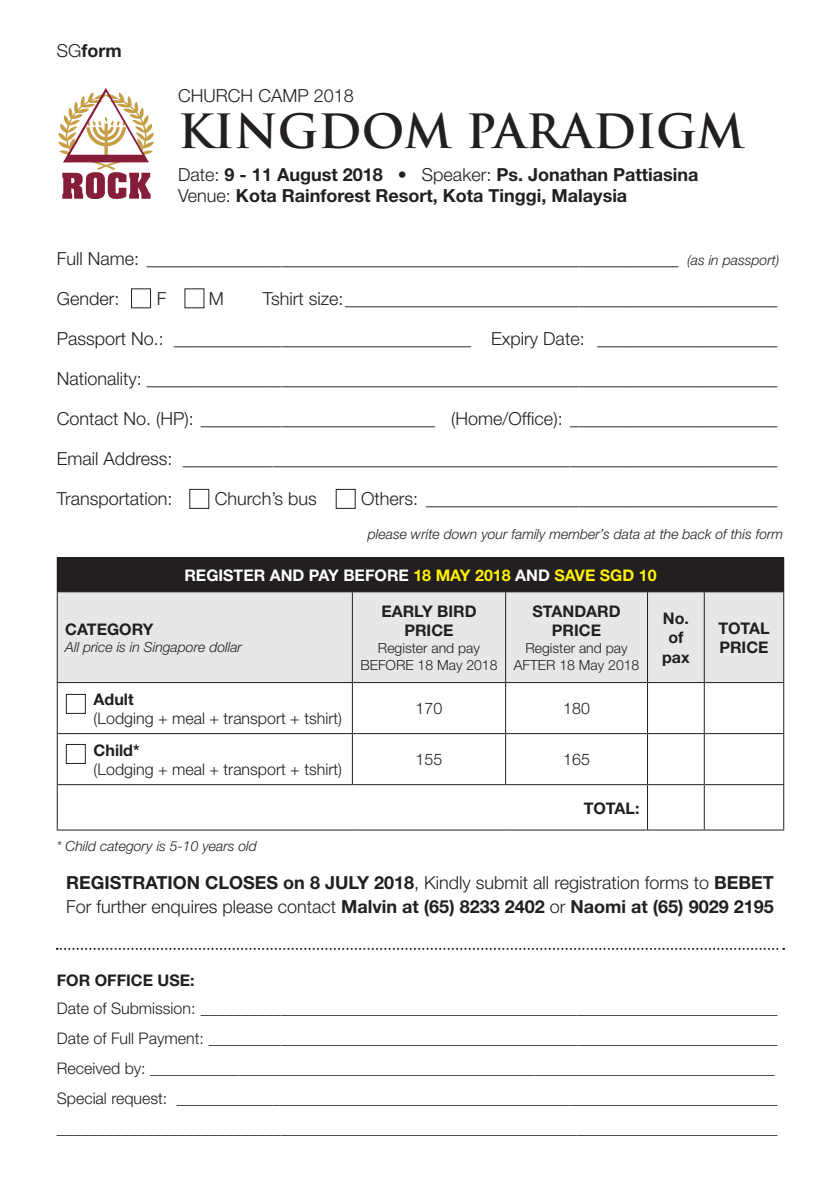
<style>
.page{position:relative;width:840px;height:1191px;background:#fff}
.page>*{position:absolute;margin:0;border:0;box-sizing:border-box;transform-origin:0 0}
.t1{font:700 46px "Trajan";color:#231f20}
.t2{font:300 18px "Helvetica Neue";color:#231f20}
.t3{font:700 18px "Helvetica Neue";color:#231f20}
.t4{font:300 16px "Helvetica Neue";color:#231f20}
.t5{font:700 16px/19.2px "Helvetica Neue";color:#231f20;text-align:center}
.t6{font:700 16px "Helvetica Neue";color:#fff}
.t7{font:italic 300 14px "Helvetica Neue";color:#231f20}
.t8{font:300 14px "Helvetica Neue";color:#231f20}
.s1{font-weight:300}
.s2{font-style:italic;font-size:14px}
.s3{color:#fff101}
.s4{font-weight:700}
</style>
<div class="page">
<svg style="left:58px;top:88px;width:96px;height:111px"></svg>
<div style="left:131px;top:288px;width:20px;height:20px;border:1px solid #231f20"></div>
<div style="left:189px;top:489px;width:20px;height:20px;border:1px solid #231f20"></div>
<div style="left:335px;top:489px;width:20px;height:20px;border:1px solid #231f20"></div>
<div style="left:57px;top:558px;width:726px;height:34px;background:#231f20"></div>
<div style="left:58px;top:592px;width:724px;height:90px;background:#e6e7e9"></div>
<hr style="left:57px;top:557px;width:295px;height:1px;background:#231f20">
<hr style="left:352px;top:557px;width:153px;height:1px;background:#231f20">
<hr style="left:505px;top:557px;width:142px;height:1px;background:#231f20">
<hr style="left:647px;top:557px;width:56px;height:1px;background:#231f20">
<hr style="left:703px;top:557px;width:80px;height:1px;background:#231f20">
<hr style="left:57px;top:592px;width:1px;height:90px;background:#231f20">
<hr style="left:351px;top:592px;width:1px;height:90px;background:#231f20">
<hr style="left:505px;top:592px;width:1px;height:90px;background:#231f20">
<hr style="left:646px;top:592px;width:1px;height:90px;background:#231f20">
<hr style="left:703px;top:592px;width:1px;height:90px;background:#231f20">
<hr style="left:782px;top:592px;width:1px;height:90px;background:#231f20">
<hr style="left:57px;top:682px;width:295px;height:1px;background:#231f20">
<hr style="left:57px;top:683px;width:1px;height:50px;background:#231f20">
<hr style="left:352px;top:682px;width:153px;height:1px;background:#231f20">
<hr style="left:351px;top:683px;width:1px;height:50px;background:#231f20">
<hr style="left:505px;top:682px;width:142px;height:1px;background:#231f20">
<hr style="left:505px;top:683px;width:1px;height:50px;background:#231f20">
<hr style="left:647px;top:682px;width:56px;height:1px;background:#231f20">
<hr style="left:646px;top:683px;width:1px;height:50px;background:#231f20">
<hr style="left:703px;top:682px;width:80px;height:1px;background:#231f20">
<hr style="left:703px;top:683px;width:1px;height:50px;background:#231f20">
<hr style="left:782px;top:683px;width:1px;height:50px;background:#231f20">
<hr style="left:57px;top:733px;width:295px;height:1px;background:#231f20">
<hr style="left:57px;top:734px;width:1px;height:50px;background:#231f20">
<hr style="left:352px;top:733px;width:153px;height:1px;background:#231f20">
<hr style="left:351px;top:734px;width:1px;height:50px;background:#231f20">
<hr style="left:505px;top:733px;width:142px;height:1px;background:#231f20">
<hr style="left:505px;top:734px;width:1px;height:50px;background:#231f20">
<hr style="left:647px;top:733px;width:56px;height:1px;background:#231f20">
<hr style="left:646px;top:734px;width:1px;height:50px;background:#231f20">
<hr style="left:703px;top:733px;width:80px;height:1px;background:#231f20">
<hr style="left:703px;top:734px;width:1px;height:50px;background:#231f20">
<hr style="left:782px;top:734px;width:1px;height:50px;background:#231f20">
<hr style="left:57px;top:784px;width:295px;height:1px;background:#231f20">
<hr style="left:57px;top:785px;width:1px;height:44px;background:#231f20">
<hr style="left:352px;top:784px;width:153px;height:1px;background:#231f20">
<hr style="left:505px;top:784px;width:142px;height:1px;background:#231f20">
<hr style="left:647px;top:784px;width:56px;height:1px;background:#231f20">
<hr style="left:646px;top:785px;width:1px;height:44px;background:#231f20">
<hr style="left:703px;top:784px;width:80px;height:1px;background:#231f20">
<hr style="left:703px;top:785px;width:1px;height:44px;background:#231f20">
<hr style="left:782px;top:785px;width:1px;height:44px;background:#231f20">
<hr style="left:57px;top:829px;width:295px;height:1px;background:#231f20">
<hr style="left:352px;top:829px;width:153px;height:1px;background:#231f20">
<hr style="left:505px;top:829px;width:142px;height:1px;background:#231f20">
<hr style="left:647px;top:829px;width:56px;height:1px;background:#231f20">
<hr style="left:703px;top:829px;width:80px;height:1px;background:#231f20">
<div style="left:66px;top:694px;width:20px;height:20px;border:1px solid #231f20"></div>
<div style="left:66px;top:744px;width:20px;height:20px;border:1px solid #231f20"></div>
<svg style="left:57px;top:948px;width:726px;height:2px"></svg>
<p class="t3" style="left:57px;top:39px;width:66px"><span class="s1">SG</span>form</p>
<p class="t2" style="left:178px;top:85px;width:177px">CHURCH CAMP 2018</p>
<p class="t1" style="left:178px;top:103px;width:568px">KINGDOM PARADIGM</p>
<p class="t3" style="left:178px;top:163px;width:521px"><span class="s1">Date:</span> 9 - 11 August 2018 <span class="s1">• Speaker:</span> Ps. Jonathan Pattiasina</p>
<p class="t3" style="left:178px;top:185px;width:450px"><span class="s1">Venue:</span> Kota Rainforest Resort, Kota Tinggi, Malaysia</p>
<p class="t2" style="left:57px;top:247px;width:724px">Full Name: ___________________________________________________________ <span class="s2">(as in passport)</span></p>
<p class="t2" style="left:57px;top:287px;width:64px">Gender:</p>
<p class="t2" style="left:157px;top:287px;width:11px">F</p>
<p class="t2" style="left:209px;top:287px;width:16px">M</p>
<p class="t2" style="left:263px;top:287px;width:515px">Tshirt size:________________________________________________</p>
<p class="t2" style="left:57px;top:327px;width:722px">Passport No.: _________________________________ Expiry Date: ____________________</p>
<p class="t2" style="left:57px;top:367px;width:721px">Nationality: ______________________________________________________________________</p>
<p class="t2" style="left:57px;top:407px;width:721px">Contact No. (HP): __________________________ (Home/Office): _______________________</p>
<p class="t2" style="left:57px;top:447px;width:722px">Email Address: __________________________________________________________________</p>
<p class="t2" style="left:57px;top:487px;width:117px">Transportation:</p>
<p class="t2" style="left:215px;top:487px;width:103px">Church’s bus</p>
<p class="t2" style="left:361px;top:487px;width:417px">Others: _______________________________________</p>
<p class="t7" style="left:367px;top:525px;width:416px">please write down your family member’s data at the back of this form</p>
<p class="t6" style="left:184px;top:565px;width:473px">REGISTER AND PAY BEFORE <span class="s3">18 MAY 2018</span> AND <span class="s3">SAVE SGD 10</span></p>
<p class="t5" style="left:65px;top:619px;width:90px">CATEGORY</p>
<p class="t7" style="left:65px;top:638px;width:178px">All price is in Singapore dollar</p>
<p class="t5" style="left:94px;top:689px;width:41px">Adult</p>
<p class="t4" style="left:94px;top:708px;width:250px">(Lodging + meal + transport + tshirt)</p>
<p class="t5" style="left:94px;top:740px;width:47px">Child*</p>
<p class="t4" style="left:94px;top:759px;width:250px">(Lodging + meal + transport + tshirt)</p>
<p class="t7" style="left:57px;top:837px;width:201px">* Child category is 5-10 years old</p>
<p class="t5" style="left:381px;top:601px;width:97px">EARLY BIRD<br>PRICE</p>
<p class="t8" style="left:378px;top:639px;width:103px">Register and pay</p>
<p class="t8" style="left:360px;top:656px;width:138px">BEFORE 18 May 2018</p>
<p class="t5" style="left:532px;top:601px;width:90px">STANDARD<br>PRICE</p>
<p class="t8" style="left:525px;top:639px;width:103px">Register and pay</p>
<p class="t8" style="left:513px;top:656px;width:127px">AFTER 18 May 2018</p>
<p class="t4" style="left:415px;top:699px;width:28px">170</p>
<p class="t4" style="left:563px;top:699px;width:28px">180</p>
<p class="t4" style="left:415px;top:750px;width:28px">155</p>
<p class="t4" style="left:563px;top:750px;width:28px">165</p>
<p class="t5" style="left:583px;top:798px;width:57px">TOTAL:</p>
<p class="t5" style="left:661px;top:608px;width:29px">No. of pax</p>
<p class="t5" style="left:718px;top:618px;width:53px;text-align:left">TOTAL<br>PRICE</p>
<p class="t2" style="left:66px;top:872px;width:709px"><span class="s4">REGISTRATION CLOSES on 8 JULY 2018</span>, Kindly submit all registration forms to <span class="s4">BEBET</span></p>
<p class="t3" style="left:66px;top:896px;width:708px"><span class="s1">For further enquires please contact</span> Malvin at (65) 8233 2402 <span class="s1">or</span> Naomi at (65) 9029 2195</p>
<p class="t5" style="left:57px;top:970px;width:139px">FOR OFFICE USE:</p>
<p class="t4" style="left:57px;top:998px;width:721px">Date of Submission: ________________________________________________________________________</p>
<p class="t4" style="left:57px;top:1028px;width:721px">Date of Full Payment: _______________________________________________________________________</p>
<p class="t4" style="left:57px;top:1058px;width:719px">Received by: ______________________________________________________________________________</p>
<p class="t4" style="left:57px;top:1088px;width:722px">Special request: ___________________________________________________________________________</p>
<p class="t4" style="left:57px;top:1118px;width:722px">__________________________________________________________________________________________</p>
</div>
